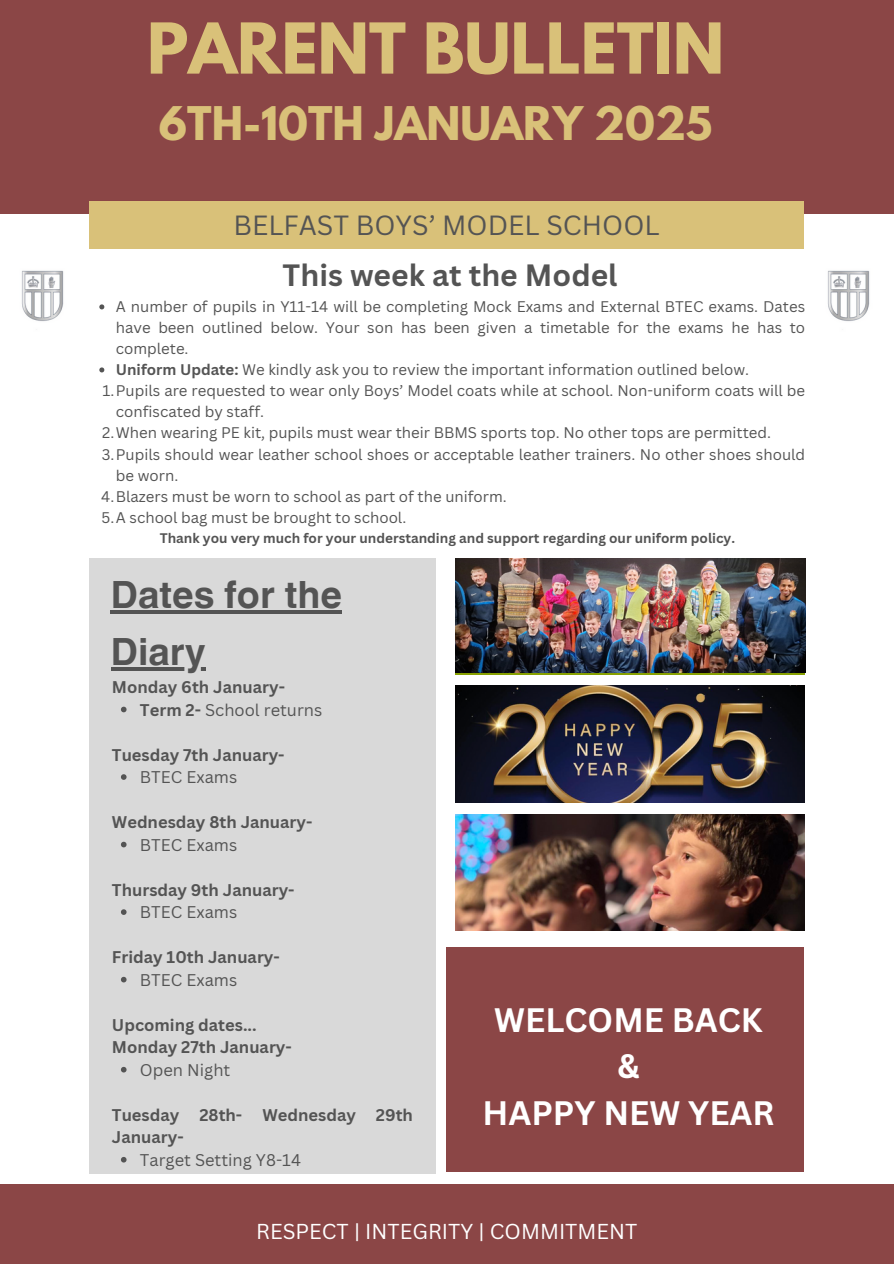
<style>
.page{position:relative;width:894px;height:1264px;background:#fff}
.page>*{position:absolute;margin:0;border:0;box-sizing:border-box;transform-origin:0 0}
.t1{font:700 62.1px "League Spartan";color:#d9c179}
.t2{font:700 41.1px "League Spartan";color:#d9c179}
.t3{font:700 37.5px "Helvetica World";color:#545454}
.t4{font:700 33px/46.2px "Canva Sans";color:#fff;text-align:center}
.t5{font:700 30px "Canva Sans";color:#545454}
.t6{font:27px "Canva Sans";color:#545454}
.t7{font:21px "Canva Sans";color:#fff}
.t8{font:700 16.5px/22.5px "Canva Sans";color:#545454}
.t9{font:16.5px "Canva Sans";color:#545454}
.t10{font:15px/21px "Canva Sans";color:#545454}
.t11{font:700 13.5px "Canva Sans";color:#545454}
.s1{font-weight:700}
</style>
<div class="page">
<div style="left:446px;top:947px;width:357px;height:224px;background:#8b4646"></div>
<div style="left:89px;top:558px;width:346px;height:615px;background:#d9d9d9"></div>
<img style="left:455px;top:685px;width:348px;height:117px">
<img style="left:455px;top:814px;width:348px;height:116px">
<div style="left:0;top:0;width:893px;height:214px;background:#8b4646"></div>
<div style="left:89px;top:202px;width:715px;height:47px;background:#d9c179"></div>
<div style="left:0;top:1184px;width:893px;height:79px;background:#8b4646"></div>
<img style="left:22px;top:270px;width:42px;height:51px">
<img style="left:828px;top:270px;width:42px;height:51px">
<svg style="left:99px;top:304px;width:5px;height:5px"></svg>
<svg style="left:99px;top:367px;width:5px;height:5px"></svg>
<img style="left:455px;top:558px;width:350px;height:114px">
<hr style="left:111px;top:610px;width:231px;height:3px;background:#545454">
<svg style="left:111px;top:667px;width:95px;height:4px"></svg>
<svg style="left:121px;top:706px;width:5px;height:6px"></svg>
<svg style="left:121px;top:774px;width:5px;height:5px"></svg>
<svg style="left:121px;top:841px;width:5px;height:6px"></svg>
<svg style="left:121px;top:909px;width:5px;height:5px"></svg>
<svg style="left:121px;top:976px;width:5px;height:6px"></svg>
<svg style="left:121px;top:1066px;width:5px;height:6px"></svg>
<svg style="left:121px;top:1157px;width:5px;height:5px"></svg>
<h2 class="t1" style="left:147px;top:18px;width:578px">PARENT BULLETIN</h2>
<h2 class="t2" style="left:159px;top:103px;width:554px">6TH-10TH JANUARY 2025</h2>
<p class="t6" style="left:233px;top:206px;width:427px">BELFAST BOYS’ MODEL SCHOOL</p>
<p class="t5" style="left:282px;top:254px;width:336px">This week at the Model</p>
<p class="t10" style="left:116px;top:296px;width:690px;text-align:justify">A number of pupils in Y11-14 will be completing Mock Exams and External BTEC exams. Dates have been outlined below. Your son has been given a timetable for the exams he has to complete.</p>
<p class="t10" style="left:116px;top:359px;width:634px"><span class="s1">Uniform Update:</span> We kindly ask you to review the important information outlined below.</p>
<p class="t10" style="left:116px;top:380px;width:690px;text-indent:-13px">1.Pupils are requested to wear only Boys’ Model coats while at school. Non-uniform coats will be confiscated by staff.</p>
<p class="t10" style="left:102px;top:422px;width:670px">2.When wearing PE kit, pupils must wear their BBMS sports top. No other tops are permitted.</p>
<p class="t10" style="left:116px;top:443px;width:690px;text-indent:-14px">3.Pupils should wear leather school shoes or acceptable leather trainers. No other shoes should be worn.</p>
<p class="t10" style="left:101px;top:485px;width:407px">4.Blazers must be worn to school as part of the uniform.</p>
<p class="t10" style="left:101px;top:506px;width:306px">5.A school bag must be brought to school.</p>
<h4 class="t11" style="left:160px;top:528px;width:576px">Thank you very much for your understanding and support regarding our uniform policy.</h4>
<p class="t3" style="left:111px;top:564px;width:232px">Dates for the</p>
<p class="t3" style="left:111px;top:621px;width:96px">Diary</p>
<p class="t8" style="left:112px;top:675px;width:174px">Monday 6th January-</p>
<p class="t9" style="left:140px;top:698px;width:184px"><span class="s1">Term 2-</span> School returns</p>
<p class="t8" style="left:112px;top:743px;width:174px">Tuesday 7th January-</p>
<p class="t9" style="left:140px;top:765px;width:99px">BTEC Exams</p>
<p class="t8" style="left:112px;top:810px;width:202px">Wednesday 8th January-</p>
<p class="t9" style="left:140px;top:833px;width:99px">BTEC Exams</p>
<p class="t8" style="left:112px;top:878px;width:184px">Thursday 9th January-</p>
<p class="t9" style="left:140px;top:900px;width:99px">BTEC Exams</p>
<p class="t8" style="left:112px;top:945px;width:169px">Friday 10th January-</p>
<p class="t9" style="left:140px;top:968px;width:99px">BTEC Exams</p>
<p class="t8" style="left:112px;top:1013px;width:146px">Upcoming dates...</p>
<p class="t8" style="left:112px;top:1035px;width:181px">Monday 27th January-</p>
<p class="t9" style="left:140px;top:1058px;width:92px">Open Night</p>
<p class="t8" style="left:112px;top:1103px;width:302px">Tuesday 28th- Wednesday 29th<br>January-</p>
<p class="t9" style="left:140px;top:1148px;width:162px">Target Setting Y8-14</p>
<p class="t4" style="left:482px;top:996px;width:293px">WELCOME BACK &amp;<br>HAPPY NEW YEAR</p>
<h5 class="t7" style="left:256px;top:1216px;width:382px">RESPECT | INTEGRITY | COMMITMENT</h5>
</div>
